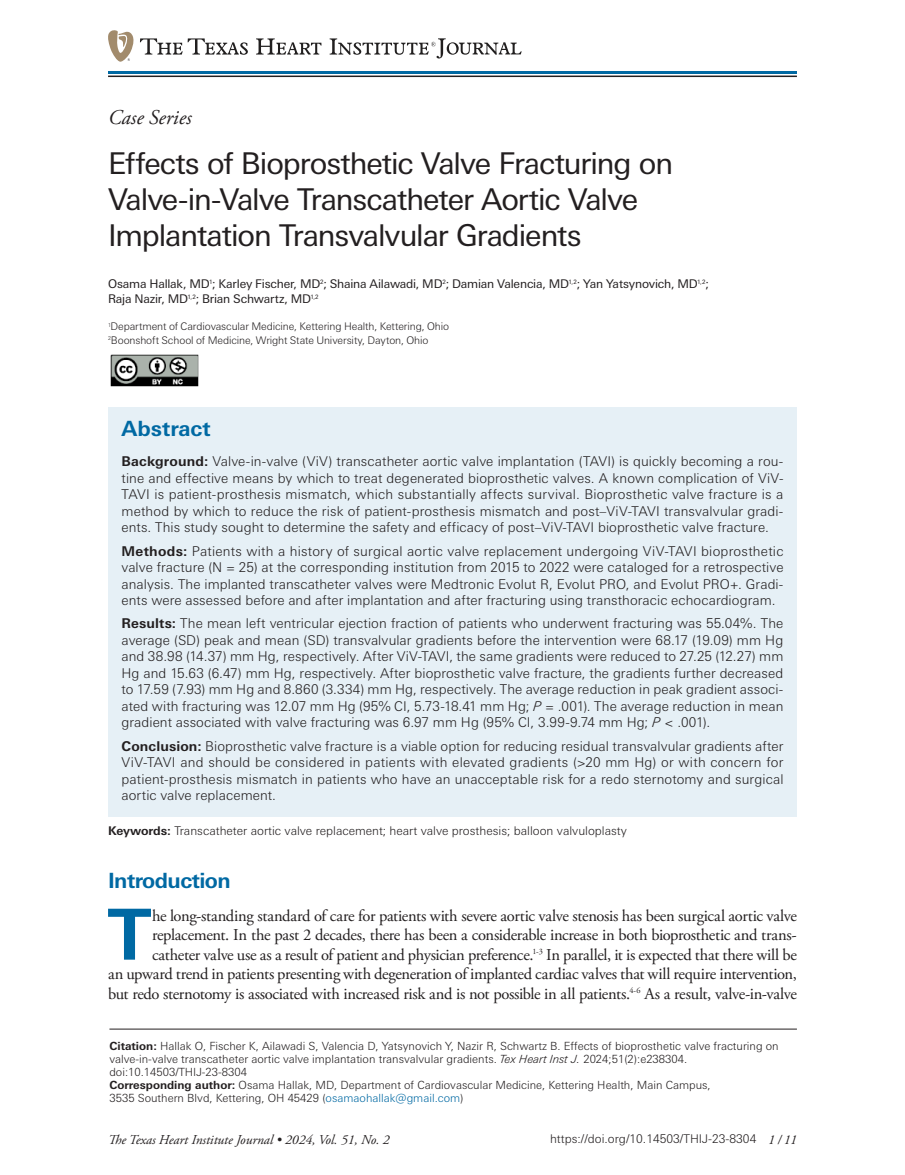
<style>
.page{position:relative;width:905px;height:1175px;background:#fff}
.page>*{position:absolute;margin:0;border:0;box-sizing:border-box;transform-origin:0 0}
.THIJ_Body_with_dropcap{font:700 70.5px "Univers Next Pro";color:#0069a3}
.THIJ_Title{font:30px/36px "Univers Next Pro";letter-spacing:-.035em;color:#231f20}
.THIJ_Heading_1{font:700 21px "Univers Next Pro";letter-spacing:-.025em;color:#0069a3}
.THIJ_Article_type{font:italic 21px "Adobe Garamond Pro";color:#231f20}
.THIJ_Abstract_header{font:700 21px "Univers Next Pro";color:#0069a3}
.THIJ_Body_with_dropcap-2{font:16.5px/19.5px "Adobe Garamond Pro";letter-spacing:-.02em;color:#231f20;text-align:right}
.ABSTRACT_WITH_BOLD_SUBHEADS{font:300 13.5px/16.5px "Univers Next Pro";letter-spacing:.005em;color:#231f20;text-align:justify}
.t1{font:italic 13.5px "Adobe Garamond Pro";color:#231f20}
.THIJ_Authors{font:12px/15px "Univers Next Pro";letter-spacing:-.02em;color:#231f20}
.THIJ_Keywords{font:300 12px "Univers Next Pro";color:#231f20}
.THIJ_Citation{font:300 11.25px/13.2px "Univers Next Pro";color:#231f20}
.THIJ_Corresponding_author{font:300 11.25px/13.2px "Univers Next Pro";color:#231f20}
.THIJ_Affiliations{font:300 10.5px "Univers Next Pro";letter-spacing:-.01em;color:#231f20}
.s1{font-weight:700}
.s2{font-style:italic}
.s3{color:#0069a3}
.s4{font-family:"Adobe Garamond Pro";font-weight:400;font-style:italic;font-size:13.5px}
</style>
<div class="page">
<svg style="left:140px;top:38px;width:108px;height:17px"></svg>
<svg style="left:256px;top:38px;width:65px;height:17px"></svg>
<svg style="left:329px;top:38px;width:192px;height:20px"></svg>
<svg style="left:108px;top:30px;width:26px;height:32px"></svg>
<hr style="left:108px;top:72px;width:688px;height:2px;background:#0069a3">
<hr style="left:108px;top:76px;width:688px;height:1px;background:#231f20">
<div style="left:108px;top:407px;width:688px;height:34px;background:#e6f0f6"></div>
<div style="left:108px;top:436px;width:688px;height:113px;background:#e6f0f6"></div>
<div style="left:108px;top:525px;width:688px;height:97px;background:#e6f0f6"></div>
<div style="left:108px;top:598px;width:688px;height:146px;background:#e6f0f6"></div>
<div style="left:108px;top:720px;width:688px;height:97px;background:#e6f0f6"></div>
<hr style="left:109px;top:1028px;width:688px;height:1px;background:#231f20">
<img style="left:110px;top:355px;width:88px;height:31px">
<p class="THIJ_Article_type" style="left:108px;top:105px;width:85px">Case Series</p>
<p class="THIJ_Title" style="left:108px;top:145px;width:566px">Effects of Bioprosthetic Valve Fracturing on<br>Valve-in-Valve Transcatheter Aortic Valve<br>Implantation Transvalvular Gradients</p>
<p class="THIJ_Authors" style="left:108px;top:276px;width:602px">Osama Hallak, MD<sup>1</sup>; Karley Fischer, MD<sup>2</sup>; Shaina Ailawadi, MD<sup>2</sup>; Damian Valencia, MD<sup>1,2</sup>; Yan Yatsynovich, MD<sup>1,2</sup>;<br>Raja Nazir, MD<sup>1,2</sup>; Brian Schwartz, MD<sup>1,2</sup></p>
<p class="THIJ_Affiliations" style="left:108px;top:320px;width:342px"><sup>1</sup>Department of Cardiovascular Medicine, Kettering Health, Kettering, Ohio</p>
<p class="THIJ_Affiliations" style="left:108px;top:334px;width:322px"><sup>2</sup>Boonshoft School of Medicine, Wright State University, Dayton, Ohio</p>
<p class="THIJ_Abstract_header" style="left:122px;top:416px;width:90px">Abstract</p>
<p class="ABSTRACT_WITH_BOLD_SUBHEADS" style="left:122px;top:453px;width:663px"><span class="s1">Background:</span> Valve-in-valve (ViV) transcatheter aortic valve implantation (TAVI) is quickly becoming a rou&shy;tine and effective means by which to treat degenerated bioprosthetic valves. A known complication of ViV-TAVI is patient-prosthesis mismatch, which substantially affects survival. Bioprosthetic valve fracture is a method by which to reduce the risk of patient-prosthesis mismatch and post–ViV-TAVI transvalvular gradi&shy;ents. This study sought to determine the safety and efficacy of post–ViV-TAVI bioprosthetic valve fracture.</p>
<p class="ABSTRACT_WITH_BOLD_SUBHEADS" style="left:122px;top:542px;width:663px"><span class="s1">Methods:</span> Patients with a history of surgical aortic valve replacement undergoing ViV-TAVI bioprosthetic valve fracture (N = 25) at the corresponding institution from 2015 to 2022 were cataloged for a retrospective analysis. The implanted transcatheter valves were Medtronic Evolut R, Evolut PRO, and Evolut PRO+. Gradi&shy;ents were assessed before and after implantation and after fracturing using transthoracic echocardiogram.</p>
<p class="ABSTRACT_WITH_BOLD_SUBHEADS" style="left:122px;top:615px;width:663px"><span class="s1">Results:</span> The mean left ventricular ejection fraction of patients who underwent fracturing was 55.04%. The average (SD) peak and mean (SD) transvalvular gradients before the intervention were 68.17 (19.09) mm Hg and 38.98 (14.37) mm Hg, respectively. After ViV-TAVI, the same gradients were reduced to 27.25 (12.27) mm Hg and 15.63 (6.47) mm Hg, respectively. After bioprosthetic valve fracture, the gradients further decreased to 17.59 (7.93) mm Hg and 8.860 (3.334) mm Hg, respectively. The average reduction in peak gradient associ&shy;ated with fracturing was 12.07 mm Hg (95% CI, 5.73-18.41 mm Hg; <span class="s2">P</span> = .001). The average reduction in mean gradient associated with valve fracturing was 6.97 mm Hg (95% CI, 3.99-9.74 mm Hg; <span class="s2">P</span> &lt; .001).</p>
<p class="ABSTRACT_WITH_BOLD_SUBHEADS" style="left:122px;top:737px;width:663px"><span class="s1">Conclusion:</span> Bioprosthetic valve fracture is a viable option for reducing residual transvalvular gradients after ViV-TAVI and should be considered in patients with elevated gradients (&gt;20 mm Hg) or with concern for patient-prosthesis mismatch in patients who have an unacceptable risk for a redo sternotomy and surgical aortic valve replacement.</p>
<p class="THIJ_Keywords" style="left:108px;top:824px;width:520px"><span class="s1">Keywords:</span> Transcatheter aortic valve replacement; heart valve prosthesis; balloon valvuloplasty</p>
<p class="THIJ_Heading_1" style="left:108px;top:867px;width:124px">Introduction</p>
<p class="THIJ_Body_with_dropcap" style="left:108px;top:892px;width:45px">T</p>
<p class="THIJ_Body_with_dropcap-2" style="left:108px;top:906px;width:690px">he long-standing standard of care for patients with severe aortic valve stenosis has been surgical aortic valve replacement. In the past 2 decades, there has been a considerable increase in both bioprosthetic and trans&shy;catheter valve use as a result of patient and physician preference.<sup>1-3</sup> In parallel, it is expected that there will be<br>an upward trend in patients presenting with degeneration of implanted cardiac valves that will require intervention, but redo sternotomy is associated with increased risk and is not possible in all patients.<sup>4-6</sup> As a result, valve-in-valve</p>
<p class="THIJ_Citation" style="left:109px;top:1038px;width:670px"><span class="s1">Citation:</span> Hallak O, Fischer K, Ailawadi S, Valencia D, Yatsynovich Y, Nazir R, Schwartz B. Effects of bioprosthetic valve fracturing on valve-in-valve transcatheter aortic valve implantation transvalvular gradients. <span class="s2">Tex Heart Inst J.</span> 2024;51(2):e238304. doi:10.14503/THIJ-23-8304</p>
<p class="THIJ_Corresponding_author" style="left:109px;top:1078px;width:603px"><span class="s1">Corresponding author:</span> Osama Hallak, MD, Department of Cardiovascular Medicine, Kettering Health, Main Campus,<br>3535 Southern Blvd, Kettering, OH 45429 (<span class="s3">osamaohallak@gmail.com</span>)</p>
<p class="t1" style="left:108px;top:1131px;width:283px">The Texas Heart Institute Journal • 2024, Vol. 51, No. 2</p>
<p class="THIJ_Keywords" style="left:550px;top:1132px;width:248px">https://doi.org/10.14503/THIJ-23-8304 <span class="s4">1 / 11</span></p>
</div>
